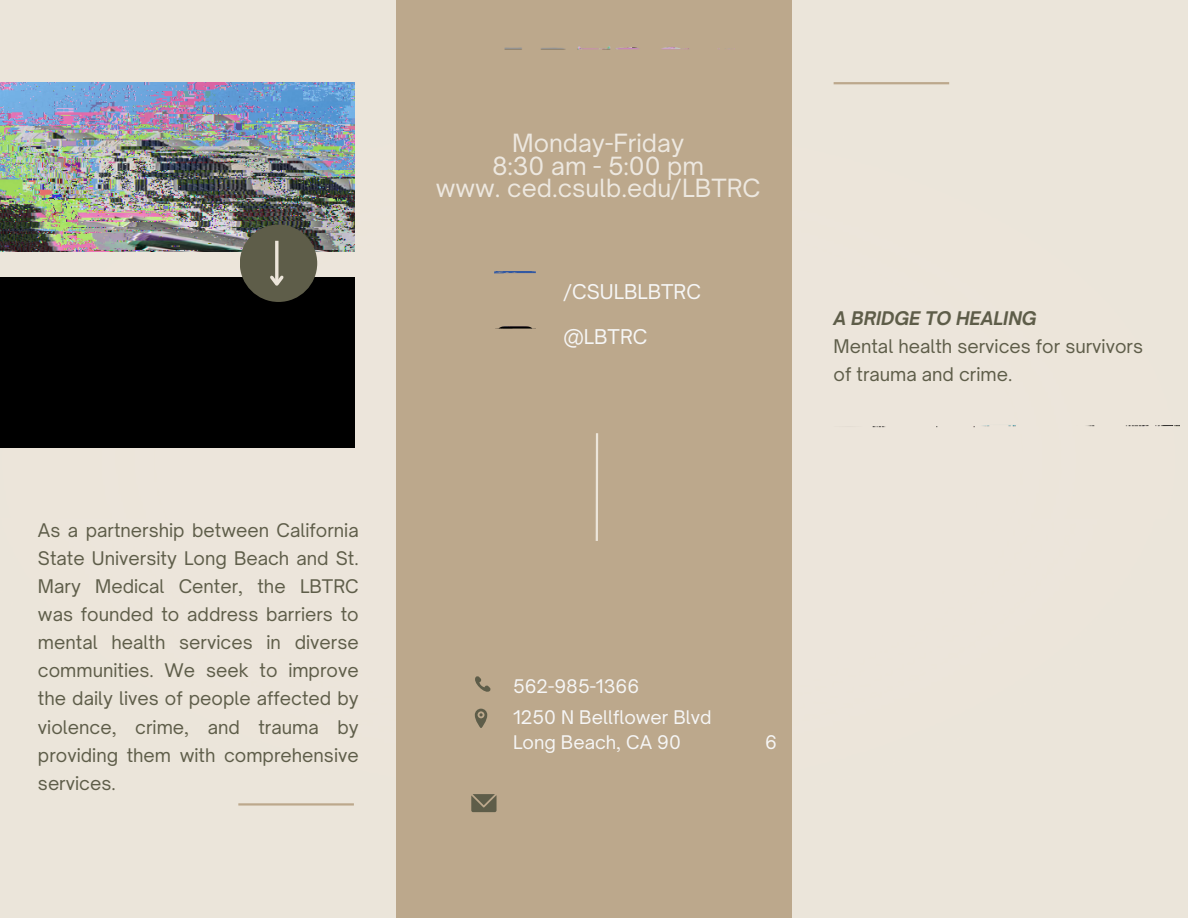
<style>
.page{position:relative;width:1188px;height:918px;background:#ebe5da}
.page>*{position:absolute;margin:0;border:0;box-sizing:border-box;transform-origin:0 0}
.t1{font:24px/22.5px "Open Sauce One";color:#ede8e0;text-align:center}
.t2{font:19.5px "Open Sauce One";color:#f6f6f6}
.t3{font:18px/28.2px "Open Sauce One";color:#5e5d49}
.t4{font:18px "Open Sauce One";color:#f6f6f6}
.t5{font:italic 700 18px "Open Sauce One";color:#5e5d49}
</style>
<div class="page">
<img style="left:0;top:82px;width:354px;height:170px">
<div style="left:0;top:278px;width:354px;height:170px;background:#000"></div>
<div style="left:396px;top:0;width:396px;height:918px;background:#bca88c"></div>
<div style="left:240px;top:225px;width:77px;height:77px;background:#5e5d49;border-radius:50%"></div>
<svg style="left:475px;top:676px;width:15px;height:16px"></svg>
<svg style="left:475px;top:709px;width:12px;height:19px"></svg>
<svg style="left:471px;top:794px;width:25px;height:18px"></svg>
<hr style="left:596px;top:433px;width:2px;height:108px;background:#ece5da">
<svg style="left:275px;top:241px;width:4px;height:32px"></svg>
<svg style="left:270px;top:273px;width:14px;height:13px"></svg>
<hr style="left:238px;top:803px;width:116px;height:3px;background:#bca88c">
<div style="left:792px;top:381px;width:396px;height:441px;background:#ece5da"></div>
<hr style="left:834px;top:82px;width:115px;height:2px;background:#bca88c">
<img style="left:504px;top:46px;width:231px;height:4px">
<img style="left:494px;top:271px;width:42px;height:3px">
<img style="left:495px;top:327px;width:41px;height:2px">
<p class="t3" style="left:38px;top:516px;width:322px;text-align:justify">As a partnership between California State University Long Beach and St.<br>Mary Medical Center, the LBTRC was founded to address barriers to mental health services in diverse communities. We seek to improve the daily lives of people affected by violence, crime, and trauma by providing them with comprehensive services.</p>
<p class="t1" style="left:436px;top:132px;width:326px">Monday-Friday<br>8:30 am - 5:00 pm<br>www. ced.csulb.edu/LBTRC</p>
<p class="t2" style="left:563px;top:279px;width:139px">/CSULBLBTRC</p>
<p class="t2" style="left:563px;top:325px;width:86px">@LBTRC</p>
<p class="t5" style="left:834px;top:307px;width:205px">A BRIDGE TO HEALING</p>
<p class="t3" style="left:834px;top:332px;width:311px">Mental health services for survivors of trauma and crime.</p>
<p class="t4" style="left:513px;top:675px;width:128px">562-985-1366</p>
<h5 class="t4" style="left:513px;top:706px;width:200px">1250 N Bellflower Blvd</h5>
<h5 class="t4" style="left:513px;top:731px;width:169px">Long Beach, CA 90</h5>
<h5 class="t4" style="left:765px;top:731px;width:13px">6</h5>
</div>
